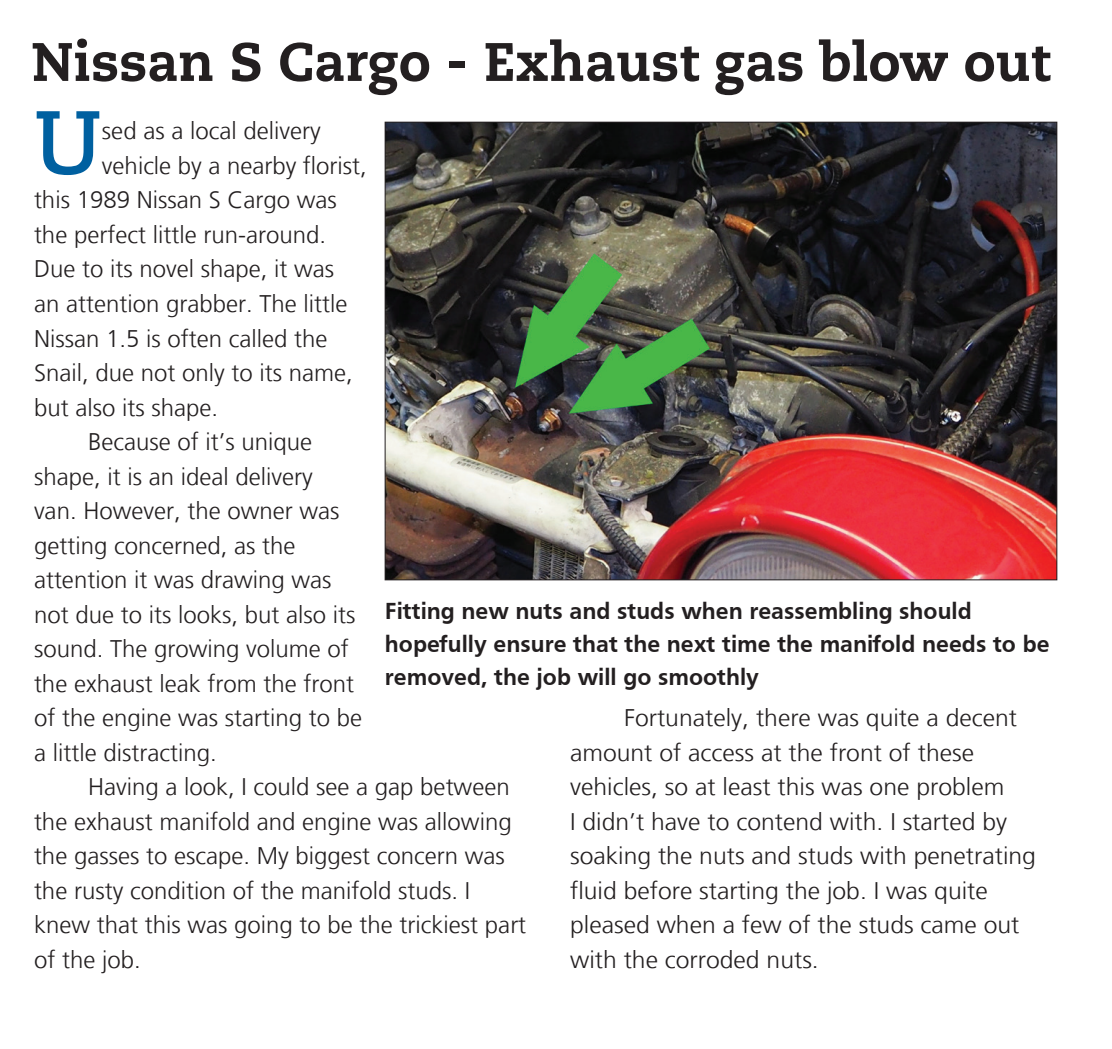
<style>
.page{position:relative;width:1112px;height:1049px;background:#fff}
.page>*{position:absolute;margin:0;border:0;box-sizing:border-box;transform-origin:0 0}
.Drop_Cap_BS{font:700 89.7px "Caecilia";color:#0060a0}
.Headline{font:800 54px "Caecilia LT";color:#231f20}
.Drop_Cap_BS-2{font:300 24px/34.5px "Frutiger LT";color:#231f20}
.Article_-_Body_Text{font:700 24px/33px "Frutiger";color:#231f20}
</style>
<div class="page">
<img style="left:387px;top:124px;width:667px;height:454px">
<p class="Headline" style="left:32px;top:29px;width:1019px">Nissan S Cargo - Exhaust gas blow out</p>
<p class="Drop_Cap_BS" style="left:34px;top:90px;width:69px">U</p>
<p class="Drop_Cap_BS-2" style="left:102px;top:114px;width:220px">sed as a local delivery</p>
<p class="Drop_Cap_BS-2" style="left:102px;top:149px;width:266px">vehicle by a nearby florist,</p>
<p class="Drop_Cap_BS-2" style="left:34px;top:183px;width:304px">this 1989 Nissan S Cargo was</p>
<p class="Drop_Cap_BS-2" style="left:34px;top:218px;width:294px">the perfect little run-around.</p>
<p class="Drop_Cap_BS-2" style="left:34px;top:252px;width:302px">Due to its novel shape, it was</p>
<p class="Drop_Cap_BS-2" style="left:34px;top:287px;width:315px">an attention grabber. The little</p>
<p class="Drop_Cap_BS-2" style="left:34px;top:321px;width:295px">Nissan 1.5 is often called the</p>
<p class="Drop_Cap_BS-2" style="left:34px;top:356px;width:320px">Snail, due not only to its name,</p>
<p class="Drop_Cap_BS-2" style="left:34px;top:390px;width:186px">but also its shape.</p>
<p class="Drop_Cap_BS-2" style="left:34px;top:425px;width:330px;text-indent:54px">Because of it’s unique shape, it is an ideal delivery<br>van. However, the owner was getting concerned, as the attention it was drawing was not due to its looks, but also its sound. The growing volume of the exhaust leak from the front of the engine was starting to be a little distracting.</p>
<p class="Drop_Cap_BS-2" style="left:34px;top:770px;width:494px;text-indent:54px">Having a look, I could see a gap between the exhaust manifold and engine was allowing the gasses to escape. My biggest concern was the rusty condition of the manifold studs. I knew that this was going to be the trickiest part of the job.</p>
<p class="Article_-_Body_Text" style="left:385px;top:594px;width:666px">Fitting new nuts and studs when reassembling should hopefully ensure that the next time the manifold needs to be removed, the job will go smoothly</p>
<p class="Drop_Cap_BS-2" style="left:570px;top:701px;width:467px;text-indent:54px">Fortunately, there was quite a decent amount of access at the front of these vehicles, so at least this was one problem<br>I didn’t have to contend with. I started by soaking the nuts and studs with penetrating fluid before starting the job. I was quite pleased when a few of the studs came out with the corroded nuts.</p>
</div>
